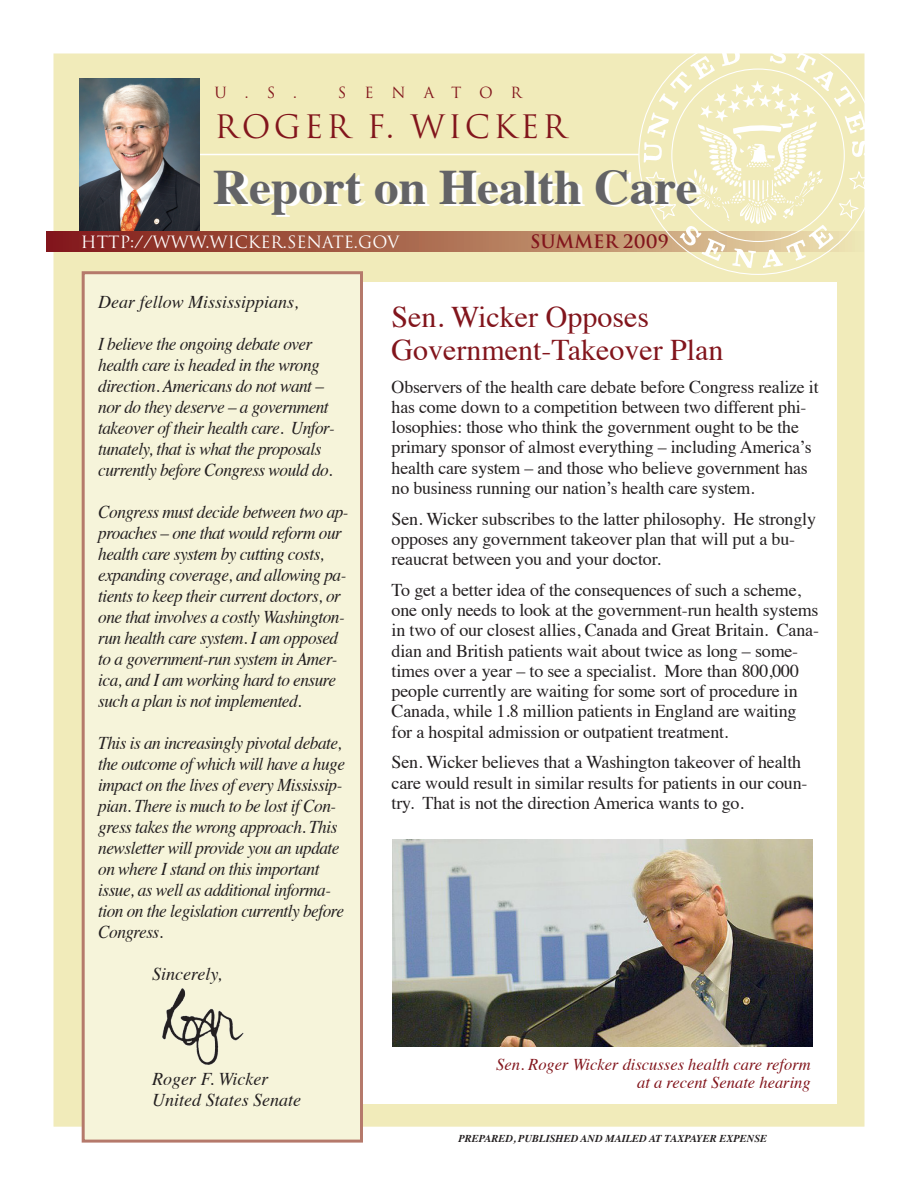
<style>
.page{position:relative;width:918px;height:1188px;background:#fff}
.page>*{position:absolute;margin:0;border:0;box-sizing:border-box;transform-origin:0 0}
.t1{font:700 49.5px "Times";color:#636366}
.t2{font:31.5px "Trajan";letter-spacing:.1em;color:#82151c}
.t3{font:30px "Times";color:#82151c}
.t4{font:18px/20.2px "Times";letter-spacing:-.01em;color:#231f20}
.t5{font:italic 18px/21px "Times";letter-spacing:-.03em;color:#231f20;scale:.96 1}
.t6{font:italic 18px "Times";color:#231f20}
.t7{font:700 18px "Trajan";color:#82151c}
.t8{font:italic 16.5px "Times";color:#82151c}
.t9{font:16.5px "Trajan";color:#fff}
.t10{font:15px "Trajan";letter-spacing:1.185em;color:#82151c}
.t11{font:italic 700 10.5px "Times";color:#231f20}
</style>
<div class="page">
<div style="left:54px;top:54px;width:810px;height:1072px;background:#f1ebba"></div>
<hr style="left:186px;top:154px;width:453px;height:1px;background:#fff">
<div style="left:96px;top:282px;width:741px;height:821px;background:#fff"></div>
<div style="left:83px;top:273px;width:279px;height:868px;background:#f6f4da"></div>
<div style="left:82px;top:271px;width:281px;height:872px;border:3px solid #b5796b"></div>
<img style="left:80px;top:78px;width:120px;height:154px">
<img style="left:393px;top:840px;width:420px;height:207px">
<img style="left:162px;top:988px;width:82px;height:76px">
<svg style="left:46px;top:232px;width:598px;height:20px;background:#a35b46"></svg>
<svg style="left:644px;top:53px;width:221px;height:215px"></svg>
<p class="t10" style="left:214px;top:84px;width:84px">U.S.</p>
<p class="t10" style="left:338px;top:84px;width:185px">SENATOR</p>
<p class="t2" style="left:214px;top:107px;width:353px">ROGER F. WICKER</p>
<p class="t1" style="left:213px;top:140px;width:486px">Report on Health Care</p>
<p class="t7" style="left:530px;top:230px;width:140px">SUMMER 2009</p>
<p class="t9" style="left:81px;top:232px;width:320px">HTTP://WWW.WICKER.SENATE.GOV</p>
<p class="t6" style="left:98px;top:286px;width:202px">Dear fellow Mississippians,</p>
<p class="t5" style="left:98px;top:332px;width:248px">I believe the ongoing debate over health care is headed in the wrong direction. Americans do not want – nor do they deserve – a government takeover of their health care. Unfor&shy;tunately, that is what the proposals currently before Congress would do.</p>
<p class="t5" style="left:98px;top:500px;width:262px">Congress must decide between two ap&shy;proaches – one that would reform our health care system by cutting costs, expanding coverage, and allowing pa&shy;tients to keep their current doctors, or one that involves a costly Washington&shy;run health care system. I am opposed to a government-run system in Amer&shy;ica, and I am working hard to ensure such a plan is not implemented.</p>
<p class="t5" style="left:98px;top:731px;width:259px">This is an increasingly pivotal debate, the outcome of which will have a huge impact on the lives of every Mississip&shy;pian. There is much to be lost if Con&shy;gress takes the wrong approach. This newsletter will provide you an update on where I stand on this important issue, as well as additional informa&shy;tion on the legislation currently before Congress.</p>
<p class="t6" style="left:152px;top:958px;width:71px">Sincerely,</p>
<p class="t6" style="left:152px;top:1063px;width:118px">Roger F. Wicker</p>
<p class="t6" style="left:152px;top:1084px;width:150px">United States Senate</p>
<p class="t3" style="left:392px;top:289px;width:259px">Sen. Wicker Opposes</p>
<p class="t3" style="left:392px;top:322px;width:333px">Government-Takeover Plan</p>
<p class="t4" style="left:392px;top:375px;width:429px">Observers of the health care debate before Congress realize it has come down to a competition between two different phi&shy;losophies: those who think the government ought to be the primary sponsor of almost everything – including America’s health care system – and those who believe government has no business running our nation’s health care system.</p>
<p class="t4" style="left:392px;top:507px;width:426px">Sen. Wicker subscribes to the latter philosophy. He strongly opposes any government takeover plan that will put a bu&shy;reaucrat between you and your doctor.</p>
<p class="t4" style="left:392px;top:578px;width:429px">To get a better idea of the consequences of such a scheme, one only needs to look at the government-run health systems in two of our closest allies, Canada and Great Britain. Cana&shy;dian and British patients wait about twice as long – some&shy;times over a year – to see a specialist. More than 800,000 people currently are waiting for some sort of procedure in Canada, while 1.8 million patients in England are waiting for a hospital admission or outpatient treatment.</p>
<p class="t4" style="left:392px;top:751px;width:417px">Sen. Wicker believes that a Washington takeover of health care would result in similar results for patients in our coun&shy;try. That is not the direction America wants to go.</p>
<p class="t8" style="left:496px;top:1050px;width:316px">Sen. Roger Wicker discusses health care reform</p>
<p class="t8" style="left:637px;top:1068px;width:175px">at a recent Senate hearing</p>
<p class="t11" style="left:458px;top:1128px;width:310px">PREPARED, PUBLISHED AND MAILED AT TAXPAYER EXPENSE</p>
</div>
